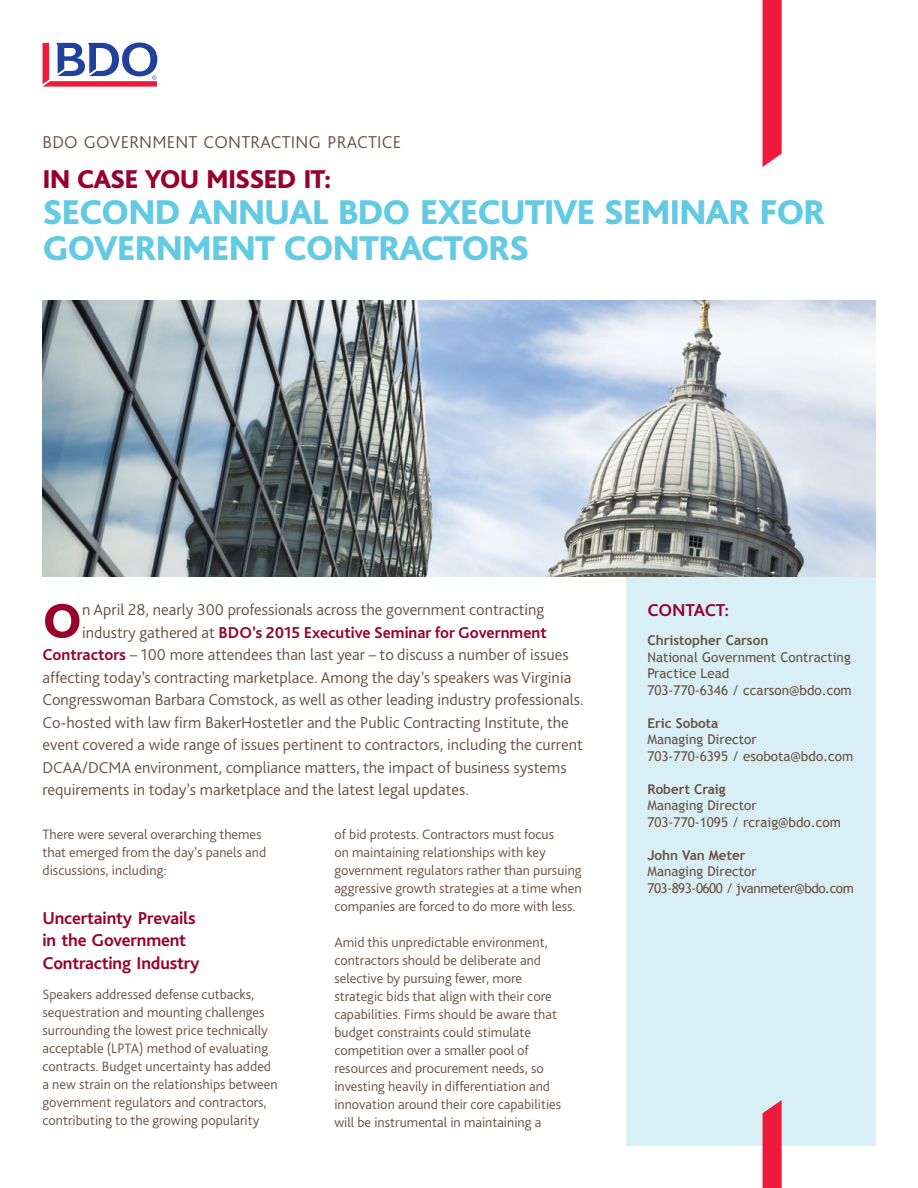
<style>
.page{position:relative;width:918px;height:1188px;background:#fff}
.page>*{position:absolute;margin:0;border:0;box-sizing:border-box;transform-origin:0 0}
.t1{font:800 50.7px "Bliss Pro";color:#98002e}
.t2{font:800 36px/36px "Bliss Pro";letter-spacing:-.035em;color:#62cae3}
.t3{font:800 27px "Bliss Pro";letter-spacing:-.035em;color:#98002e}
.t4{font:700 18px/22.5px "Bliss Pro";letter-spacing:-.01em;color:#98002e}
.t5{font:300 18px "Bliss Pro";letter-spacing:.015em;color:#685041}
.t6{font:300 16.5px "Bliss Pro";color:#685041}
.t7{font:700 16.5px "Bliss Pro";color:#98002e}
.t8{font:300 14.25px/18px "Bliss Pro";color:#685041}
.t9{font:13.5px/16.5px "Trebuchet MS";color:#685041}
.t10{font:700 13.5px "Trebuchet MS";color:#685041}
.t11{font:13.5px/16.5px "Trebuchet MS";letter-spacing:-.035em;color:#685041}
.s1{font-weight:300;color:#685041}
.s2{font-weight:700;color:#98002e}
</style>
<div class="page">
<div style="left:626px;top:576px;width:249px;height:569px;background:#d8eff6"></div>
<svg style="left:43px;top:43px;width:114px;height:44px"></svg>
<svg style="left:763px;top:1100px;width:19px;height:88px;background:#eb2d4c"></svg>
<img style="left:42px;top:301px;width:833px;height:275px">
<svg style="left:763px;top:0;width:19px;height:167px;background:#ee2746"></svg>
<p class="t5" style="left:43px;top:131px;width:360px">BDO GOVERNMENT CONTRACTING PRACTICE</p>
<h3 class="t3" style="left:43px;top:163px;width:291px">IN CASE YOU MISSED IT:</h3>
<h2 class="t2" style="left:43px;top:194px;width:785px">SECOND ANNUAL BDO EXECUTIVE SEMINAR FOR<br>GOVERNMENT CONTRACTORS</h2>
<h1 class="t1" style="left:43px;top:589px;width:41px">O</h1>
<p class="t6" style="left:82px;top:599px;width:464px">n April 28, nearly 300 professionals across the government contracting</p>
<p class="t7" style="left:82px;top:622px;width:466px"><span class="s1">industry gathered at</span> BDO’s 2015 Executive Seminar for Government</p>
<p class="t6" style="left:43px;top:644px;width:528px"><span class="s2">Contractors</span> – 100 more attendees than last year – to discuss a number of issues</p>
<p class="t6" style="left:43px;top:667px;width:530px">affecting today’s contracting marketplace. Among the day’s speakers was Virginia</p>
<p class="t6" style="left:43px;top:689px;width:543px">Congresswoman Barbara Comstock, as well as other leading industry professionals.</p>
<p class="t6" style="left:43px;top:712px;width:528px">Co-hosted with law firm BakerHostetler and the Public Contracting Institute, the</p>
<p class="t6" style="left:43px;top:734px;width:542px">event covered a wide range of issues pertinent to contractors, including the current</p>
<p class="t6" style="left:43px;top:757px;width:526px">DCAA/DCMA environment, compliance matters, the impact of business systems</p>
<p class="t6" style="left:43px;top:779px;width:428px">requirements in today’s marketplace and the latest legal updates.</p>
<p class="t8" style="left:43px;top:824px;width:225px">There were several overarching themes that emerged from the day’s panels and discussions, including:</p>
<p class="t4" style="left:43px;top:906px;width:159px">Uncertainty Prevails in the Government<br>Contracting Industry</p>
<p class="t8" style="left:43px;top:985px;width:237px">Speakers addressed defense cutbacks, sequestration and mounting challenges surrounding the lowest price technically acceptable (LPTA) method of evaluating contracts. Budget uncertainty has added a new strain on the relationships between government regulators and contractors, contributing to the growing popularity</p>
<p class="t8" style="left:334px;top:824px;width:249px">of bid protests. Contractors must focus<br>on maintaining relationships with key government regulators rather than pursuing aggressive growth strategies at a time when companies are forced to do more with less.</p>
<p class="t8" style="left:334px;top:932px;width:228px">Amid this unpredictable environment, contractors should be deliberate and selective by pursuing fewer, more strategic bids that align with their core capabilities. Firms should be aware that budget constraints could stimulate competition over a smaller pool of resources and procurement needs, so investing heavily in differentiation and innovation around their core capabilities will be instrumental in maintaining a</p>
<p class="t4" style="left:647px;top:599px;width:83px">CONTACT:</p>
<p class="t10" style="left:647px;top:632px;width:122px">Christopher Carson</p>
<p class="t9" style="left:647px;top:649px;width:206px">National Government Contracting<br>Practice Lead<br>703-770-6346 / ccarson@bdo.com</p>
<p class="t10" style="left:647px;top:715px;width:73px">Eric Sobota</p>
<p class="t9" style="left:647px;top:732px;width:207px">Managing Director<br>703-770-6395 / esobota@bdo.com</p>
<p class="t10" style="left:647px;top:781px;width:80px">Robert Craig</p>
<p class="t9" style="left:647px;top:798px;width:195px">Managing Director<br>703-770-1095 / rcraig@bdo.com</p>
<p class="t10" style="left:647px;top:847px;width:100px">John Van Meter</p>
<p class="t11" style="left:647px;top:864px;width:208px">Managing Director<br>703-893-0600 / jvanmeter@bdo.com</p>
</div>
